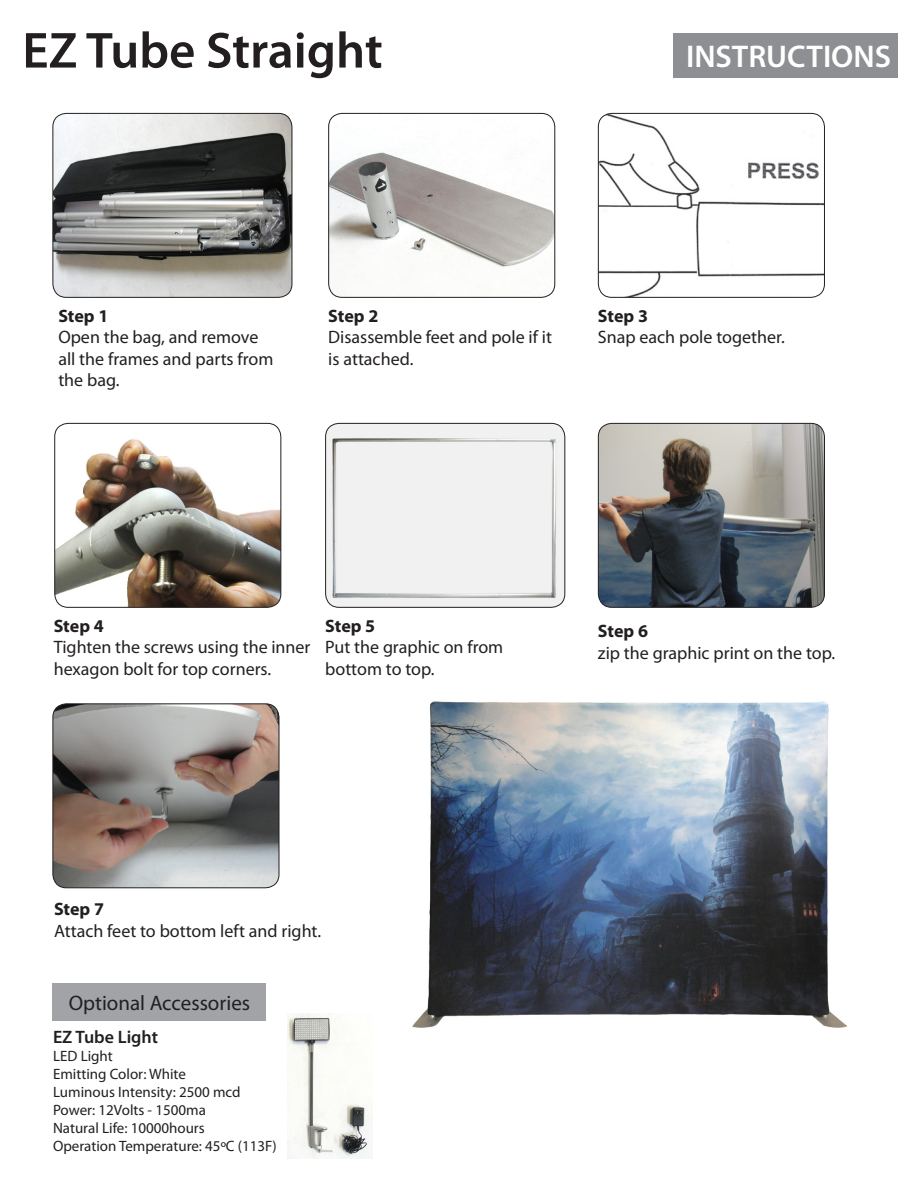
<style>
.page{position:relative;width:918px;height:1188px;background:#fff}
.page>*{position:absolute;margin:0;border:0;box-sizing:border-box;transform-origin:0 0}
.t1{font:600 51px "Myriad Pro";color:#231f20}
.t2{font:600 31.5px "Myriad Pro";color:#fff}
.text{font:21px "Myriad Pro";color:#231f20}
.text-2{font:18px/21.6px "Myriad Pro";color:#231f20}
.t3{font:700 18px "Myriad Pro";letter-spacing:-.005em;color:#231f20}
.text-3{font:600 18px "Myriad Pro";color:#231f20}
.text-4{font:15px "Myriad Pro";color:#231f20}
</style>
<div class="page">
<img style="left:54px;top:113px;width:238px;height:184px">
<div style="left:52px;top:113px;width:240px;height:185px;border:1px solid #231f20;border-radius:14px"></div>
<img style="left:55px;top:423px;width:226px;height:183px">
<div style="left:54px;top:423px;width:227px;height:185px;border:1px solid #231f20;border-radius:14px"></div>
<img style="left:329px;top:113px;width:226px;height:183px">
<div style="left:328px;top:113px;width:227px;height:185px;border:1px solid #231f20;border-radius:14px"></div>
<img style="left:598px;top:113px;width:226px;height:184px">
<div style="left:598px;top:113px;width:227px;height:185px;border:1px solid #231f20;border-radius:14px"></div>
<img style="left:598px;top:423px;width:226px;height:184px">
<div style="left:598px;top:423px;width:227px;height:185px;border:1px solid #231f20;border-radius:14px"></div>
<img style="left:326px;top:423px;width:239px;height:183px">
<div style="left:325px;top:423px;width:240px;height:185px;border:1px solid #231f20;border-radius:14px"></div>
<img style="left:54px;top:704px;width:225px;height:184px">
<div style="left:52px;top:703px;width:227px;height:185px;border:1px solid #231f20;border-radius:14px"></div>
<div style="left:673px;top:33px;width:224px;height:44px;background:#8d8f92"></div>
<img style="left:412px;top:701px;width:434px;height:327px">
<div style="left:52px;top:983px;width:214px;height:38px;background:#a1a3a6"></div>
<img style="left:288px;top:1014px;width:85px;height:144px">
<p class="t1" style="left:22px;top:18px;width:362px">EZ Tube Straight</p>
<p class="t2" style="left:686px;top:36px;width:207px">INSTRUCTIONS</p>
<p class="t3" style="left:58px;top:304px;width:52px">Step 1</p>
<p class="text-2" style="left:58px;top:326px;width:217px">Open the bag, and remove all the frames and parts from the bag.</p>
<p class="t3" style="left:328px;top:304px;width:52px">Step 2</p>
<p class="text-2" style="left:328px;top:326px;width:225px">Disassemble feet and pole if it is attached.</p>
<p class="t3" style="left:598px;top:304px;width:52px">Step 3</p>
<p class="text-2" style="left:598px;top:326px;width:188px">Snap each pole together.</p>
<p class="t3" style="left:54px;top:614px;width:52px">Step 4</p>
<p class="text-2" style="left:54px;top:636px;width:258px">Tighten the screws using the inner hexagon bolt for top corners.</p>
<p class="t3" style="left:325px;top:614px;width:52px">Step 5</p>
<p class="text-2" style="left:325px;top:636px;width:180px">Put the graphic on from bottom to top.</p>
<p class="t3" style="left:54px;top:897px;width:52px">Step 7</p>
<p class="text-2" style="left:54px;top:920px;width:269px">Attach feet to bottom left and right.</p>
<p class="text" style="left:69px;top:990px;width:183px">Optional Accessories</p>
<p class="text-3" style="left:53px;top:1026px;width:107px">EZ Tube Light</p>
<p class="text-4" style="left:53px;top:1047px;width:61px">LED Light</p>
<p class="text-4" style="left:53px;top:1065px;width:134px">Emitting Color: White</p>
<p class="text-4" style="left:53px;top:1083px;width:189px">Luminous Intensity: 2500 mcd</p>
<p class="text-4" style="left:53px;top:1101px;width:154px">Power: 12Volts - 1500ma</p>
<p class="text-4" style="left:53px;top:1119px;width:153px">Natural Life: 10000hours</p>
<p class="text-4" style="left:53px;top:1137px;width:225px">Operation Temperature: 45ºC (113F)</p>
<p class="t3" style="left:598px;top:620px;width:52px">Step 6</p>
<p class="text-2" style="left:598px;top:642px;width:239px">zip the graphic print on the top.</p>
</div>
